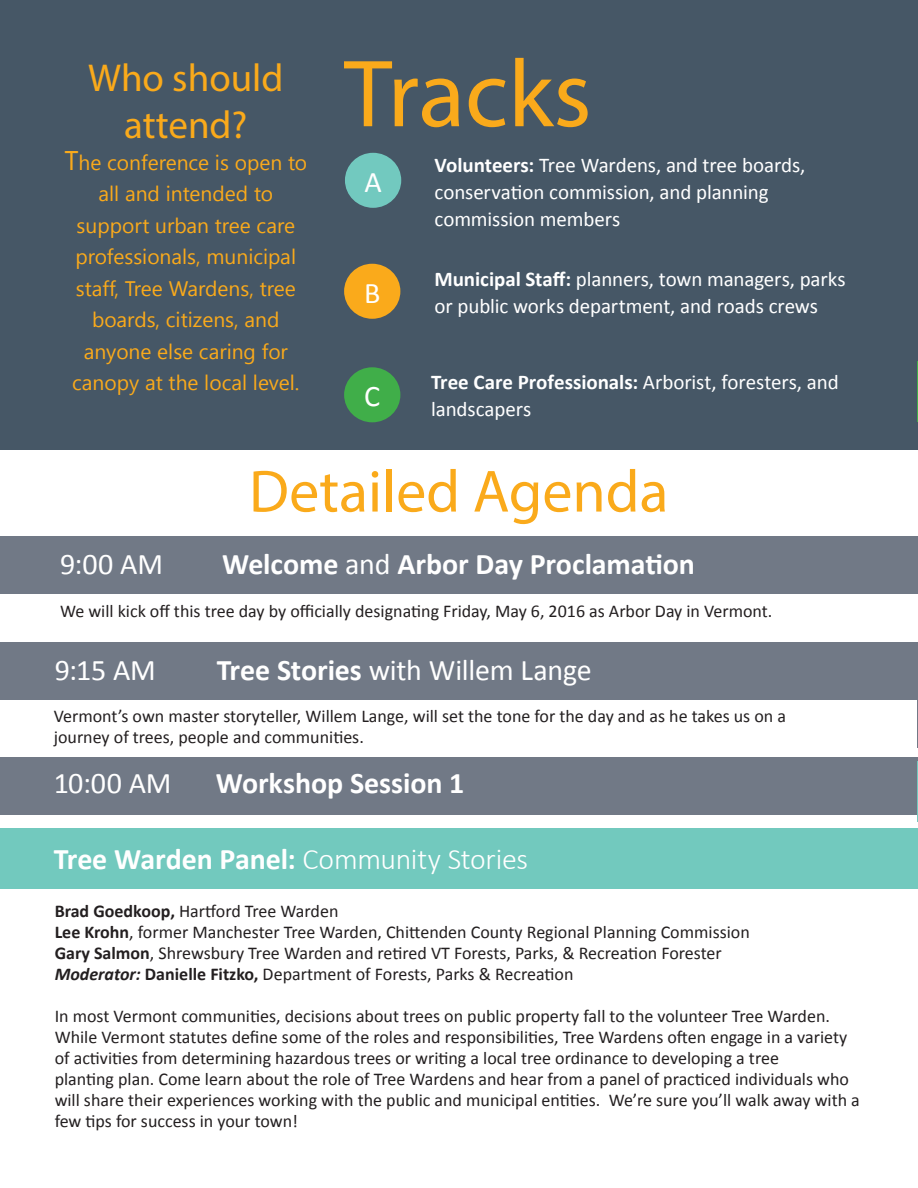
<style>
.page{position:relative;width:918px;height:1188px;background:#fff}
.page>*{position:absolute;margin:0;border:0;box-sizing:border-box;transform-origin:0 0}
.t1{font:96.3px "Myriad Pro";color:#faaa1b}
.t2{font:60px "Myriad Pro";color:#faaa1b}
.t3{font:39px/46.8px "Myriad Pro";color:#faaa1b;text-align:center}
.t4{font:700 30px "Calibri";letter-spacing:-.005em;color:#fff}
.t5{font:30px "Calibri";letter-spacing:-.005em;color:#fff}
.t6{font:21px/27px "Calibri";letter-spacing:-.005em;color:#fff}
.t7{font:21px "Segoe UI Symbol";color:#faaa1b}
.t8{font:18px/21px "Calibri";color:#231f20}
.s1{font-weight:700}
.s2{font-weight:400}
.s3{font-weight:300}
.s4{font-weight:700;font-style:italic}
</style>
<div class="page">
<div style="left:0;top:0;width:918px;height:449px;background:#465766"></div>
<div style="left:345px;top:153px;width:56px;height:55px;background:#72c9bf;border-radius:50%"></div>
<div style="left:344px;top:264px;width:56px;height:55px;background:#faaa1b;border-radius:50%"></div>
<div style="left:344px;top:367px;width:56px;height:55px;background:#40ae49;border-radius:50%"></div>
<div style="left:0;top:536px;width:918px;height:58px;background:#717986"></div>
<div style="left:0;top:828px;width:918px;height:61px;background:#72c9be"></div>
<div style="left:0;top:642px;width:918px;height:58px;background:#717986"></div>
<div style="left:0;top:757px;width:918px;height:58px;background:#717986"></div>
<hr style="left:917px;top:361px;width:1px;height:61px;background:#40ae49">
<hr style="left:917px;top:761px;width:1px;height:61px;background:#72c9be">
<hr style="left:917px;top:690px;width:1px;height:58px;background:#717986">
<h3 class="t3" style="left:88px;top:54px;width:197px">Who should attend?</h3>
<p class="t7" style="left:177px;top:147px;width:132px">■ ▲ □ ■ ▼□</p>
<p class="t7" style="left:109px;top:178px;width:105px">●● ■ ■▼ ■</p>
<p class="t7" style="left:77px;top:210px;width:92px">▲◆ □▼ ◆</p>
<p class="t7" style="left:95px;top:241px;width:103px">□ ▲▲□■ ●▲</p>
<p class="t7" style="left:291px;top:241px;width:7px">●</p>
<p class="t7" style="left:229px;top:273px;width:40px">■▲ ▼</p>
<p class="t7" style="left:105px;top:304px;width:164px">□ ▲ ▼■▲ ■</p>
<p class="t7" style="left:94px;top:336px;width:48px">■ □■</p>
<p class="t7" style="left:204px;top:367px;width:92px">●□ ● ●❖●</p>
<h1 class="t1" style="left:344px;top:35px;width:249px">Tracks</h1>
<h3 class="t5" style="left:364px;top:163px;width:19px">A</h3>
<h3 class="t5" style="left:364px;top:274px;width:18px">B</h3>
<h3 class="t5" style="left:364px;top:377px;width:17px">C</h3>
<p class="t6" style="left:435px;top:151px;width:372px"><span class="s1">Volunteers:</span> Tree Wardens, and tree boards, conservation commission, and planning commission members</p>
<p class="t6" style="left:435px;top:265px;width:413px"><span class="s1">Municipal Staff:</span> planners, town managers, parks or public works department, and roads crews</p>
<p class="t6" style="left:431px;top:369px;width:409px"><span class="s1">Tree Care Professionals:</span> Arborist, foresters, and landscapers</p>
<h2 class="t2" style="left:249px;top:454px;width:421px">Detailed Agenda</h2>
<h3 class="t5" style="left:60px;top:545px;width:104px">9:00 AM</h3>
<h3 class="t4" style="left:222px;top:545px;width:474px">Welcome <span class="s2">and</span> Arbor Day Proclamation</h3>
<p class="t8" style="left:60px;top:600px;width:714px">We will kick off this tree day by officially designating Friday, May 6, 2016 as Arbor Day in Vermont.</p>
<h3 class="t5" style="left:55px;top:651px;width:103px">9:15 AM</h3>
<h3 class="t5" style="left:217px;top:651px;width:377px"><span class="s1">Tree Stories</span> with Willem Lange</h3>
<p class="t8" style="left:54px;top:705px;width:734px">Vermont’s own master storyteller, Willem Lange, will set the tone for the day and as he takes us on a journey of trees, people and communities.</p>
<h3 class="t5" style="left:54px;top:764px;width:119px">10:00 AM</h3>
<h3 class="t4" style="left:216px;top:764px;width:250px">Workshop Session 1</h3>
<h3 class="t4" style="left:54px;top:840px;width:476px">Tree Warden Panel: <span class="s3">Community Stories</span></h3>
<p class="t8" style="left:55px;top:901px;width:697px"><span class="s1">Brad Goedkoop,</span> Hartford Tree Warden<br><span class="s1">Lee Krohn</span>, former Manchester Tree Warden, Chittenden County Regional Planning Commission <span class="s1">Gary Salmon</span>, Shrewsbury Tree Warden and retired VT Forests, Parks, &amp; Recreation Forester <span class="s4">Moderator:</span> <span class="s1">Danielle Fitzko,</span> Department of Forests, Parks &amp; Recreation</p>
<p class="t8" style="left:55px;top:1006px;width:807px">In most Vermont communities, decisions about trees on public property fall to the volunteer Tree Warden.<br>While Vermont statutes define some of the roles and responsibilities, Tree Wardens often engage in a variety of activities from determining hazardous trees or writing a local tree ordinance to developing a tree<br>planting plan. Come learn about the role of Tree Wardens and hear from a panel of practiced individuals who will share their experiences working with the public and municipal entities. We’re sure you’ll walk away with a few tips for success in your town!</p>
</div>
